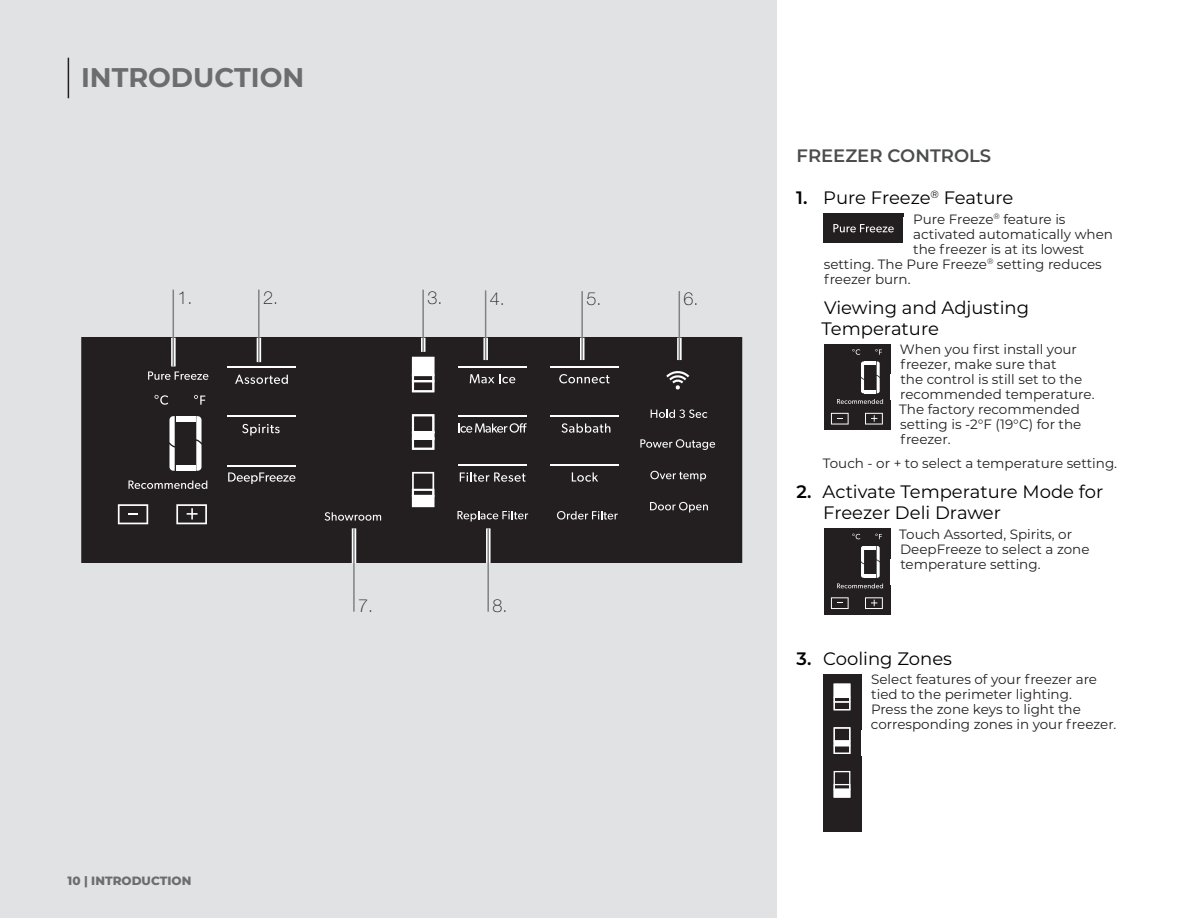
<style>
.page{position:relative;width:1188px;height:918px;background:#fff}
.page>*{position:absolute;margin:0;border:0;box-sizing:border-box;transform-origin:0 0}
.Section_Header{font:700 27px "Montserrat";color:#6c6d70}
.JA_Features_Controls{font:18px/21px "Montserrat";color:#000}
.t1{font:100 18px "Helvetica Neue";color:#231f20}
.Subtopic_Header{font:600 18px "Montserrat";color:#4b4c4d}
.JA_Body_indent_for_l{font:13.5px/15px "Montserrat";color:#231f20}
.Page_Footers{font:800 12px "Montserrat";color:#6c6d70}
.s1{font-weight:600;color:#040101}
</style>
<div class="page">
<div style="left:0;top:0;width:776px;height:918px;background:#e1e2e4"></div>
<hr style="left:68px;top:58px;width:1px;height:40px;background:#231f20">
<svg style="left:823px;top:214px;width:80px;height:29px;background:#302d2e"></svg>
<svg style="left:824px;top:344px;width:66px;height:86px;background:#363233"></svg>
<svg style="left:824px;top:529px;width:66px;height:85px;background:#363233"></svg>
<svg style="left:823px;top:674px;width:38px;height:158px;background:#403d3e"></svg>
<div style="left:81px;top:338px;width:661px;height:225px;background:#231f20"></div>
<svg style="left:194px;top:395px;width:11px;height:10px"></svg>
<svg style="left:155px;top:395px;width:13px;height:10px"></svg>
<svg style="left:235px;top:375px;width:53px;height:9px"></svg>
<svg style="left:128px;top:481px;width:79px;height:8px"></svg>
<svg style="left:470px;top:374px;width:45px;height:9px"></svg>
<svg style="left:325px;top:512px;width:56px;height:9px"></svg>
<svg style="left:458px;top:511px;width:70px;height:10px"></svg>
<svg style="left:557px;top:511px;width:61px;height:9px"></svg>
<svg style="left:572px;top:472px;width:26px;height:10px"></svg>
<svg style="left:559px;top:374px;width:51px;height:9px"></svg>
<svg style="left:460px;top:472px;width:66px;height:10px"></svg>
<svg style="left:562px;top:423px;width:48px;height:10px"></svg>
<svg style="left:651px;top:409px;width:56px;height:9px"></svg>
<svg style="left:650px;top:502px;width:58px;height:11px"></svg>
<svg style="left:650px;top:471px;width:56px;height:10px"></svg>
<svg style="left:640px;top:439px;width:75px;height:11px"></svg>
<svg style="left:664px;top:371px;width:28px;height:19px"></svg>
<hr style="left:458px;top:366px;width:68px;height:2px;background:#fff">
<hr style="left:458px;top:464px;width:69px;height:2px;background:#fff">
<hr style="left:550px;top:366px;width:69px;height:2px;background:#fff">
<hr style="left:551px;top:415px;width:68px;height:2px;background:#fff">
<hr style="left:458px;top:415px;width:69px;height:2px;background:#fff">
<hr style="left:550px;top:464px;width:69px;height:2px;background:#fff">
<hr style="left:228px;top:366px;width:68px;height:2px;background:#fff">
<hr style="left:228px;top:415px;width:68px;height:2px;background:#fff">
<hr style="left:228px;top:465px;width:68px;height:1px;background:#fff">
<svg style="left:176px;top:504px;width:31px;height:20px"></svg>
<svg style="left:118px;top:504px;width:30px;height:20px"></svg>
<svg style="left:242px;top:424px;width:38px;height:12px"></svg>
<svg style="left:228px;top:472px;width:67px;height:12px"></svg>
<svg style="left:458px;top:423px;width:69px;height:10px"></svg>
<svg style="left:148px;top:371px;width:60px;height:9px"></svg>
<svg style="left:411px;top:413px;width:25px;height:38px"></svg>
<svg style="left:411px;top:356px;width:25px;height:37px"></svg>
<svg style="left:412px;top:472px;width:22px;height:22px"></svg>
<div style="left:412px;top:489px;width:22px;height:8px;border:2px solid #fff"></div>
<div style="left:412px;top:495px;width:22px;height:12px;background:#fff"></div>
<div style="left:139px;top:465px;width:20px;height:6px;background:#231f20"></div>
<div style="left:139px;top:441px;width:20px;height:5px;background:#231f20"></div>
<div style="left:139px;top:416px;width:20px;height:5px;background:#231f20"></div>
<svg style="left:133px;top:416px;width:5px;height:55px"></svg>
<svg style="left:196px;top:416px;width:6px;height:55px"></svg>
<div style="left:176px;top:465px;width:19px;height:6px;background:#fff"></div>
<div style="left:176px;top:441px;width:19px;height:5px;background:#231f20"></div>
<div style="left:176px;top:416px;width:19px;height:5px;background:#fff"></div>
<svg style="left:160px;top:416px;width:15px;height:55px"></svg>
<hr style="left:352px;top:528px;width:4px;height:35px;background:#fff">
<div style="left:486px;top:528px;width:5px;height:35px;background:#fff"></div>
<svg style="left:171px;top:338px;width:5px;height:28px"></svg>
<hr style="left:173px;top:290px;width:1px;height:76px;background:#808285">
<hr style="left:257px;top:338px;width:4px;height:24px;background:#fff">
<hr style="left:258px;top:290px;width:2px;height:72px;background:#808285">
<hr style="left:421px;top:338px;width:4px;height:14px;background:#fff">
<hr style="left:422px;top:290px;width:2px;height:62px;background:#808285">
<hr style="left:353px;top:528px;width:2px;height:84px;background:#808285">
<hr style="left:487px;top:528px;width:2px;height:84px;background:#808285">
<svg style="left:483px;top:338px;width:5px;height:22px"></svg>
<hr style="left:485px;top:290px;width:1px;height:70px;background:#808285">
<svg style="left:677px;top:338px;width:5px;height:22px"></svg>
<hr style="left:679px;top:291px;width:1px;height:69px;background:#808285">
<hr style="left:580px;top:338px;width:4px;height:22px;background:#fff">
<hr style="left:581px;top:291px;width:2px;height:69px;background:#808285">
<p class="Section_Header" style="left:81px;top:58px;width:225px">INTRODUCTION</p>
<p class="t1" style="left:178px;top:287px;width:17px">1.</p>
<p class="t1" style="left:263px;top:287px;width:17px">2.</p>
<p class="t1" style="left:427px;top:287px;width:17px">3.</p>
<p class="t1" style="left:490px;top:288px;width:17px">4.</p>
<p class="t1" style="left:586px;top:289px;width:17px">5.</p>
<p class="t1" style="left:684px;top:289px;width:17px">6.</p>
<p class="Page_Footers" style="left:68px;top:872px;width:125px">10 | INTRODUCTION</p>
<p class="t1" style="left:358px;top:596px;width:17px">7.</p>
<p class="t1" style="left:493px;top:596px;width:17px">8.</p>
<p class="Subtopic_Header" style="left:797px;top:143px;width:196px">FREEZER CONTROLS</p>
<p class="JA_Features_Controls" style="left:796px;top:187px;width:219px"><span class="s1">1.</span> Pure Freeze<sup>®</sup> Feature</p>
<p class="JA_Body_indent_for_l" style="left:913px;top:211px;width:154px">Pure Freeze<sup>®</sup> feature is</p>
<p class="JA_Body_indent_for_l" style="left:913px;top:226px;width:202px">activated automatically when</p>
<p class="JA_Body_indent_for_l" style="left:913px;top:241px;width:173px">the freezer is at its lowest</p>
<p class="JA_Body_indent_for_l" style="left:824px;top:256px;width:280px">setting. The Pure Freeze<sup>®</sup> setting reduces</p>
<p class="JA_Body_indent_for_l" style="left:824px;top:271px;width:88px">freezer burn.</p>
<p class="JA_Features_Controls" style="left:822px;top:296px;width:209px">Viewing and Adjusting<br>Temperature</p>
<p class="JA_Body_indent_for_l" style="left:899px;top:341px;width:197px">When you first install your freezer, make sure that<br>the control is still set to the recommended temperature.<br>The factory recommended setting is -2°F (19°C) for the freezer.</p>
<p class="JA_Body_indent_for_l" style="left:823px;top:455px;width:296px">Touch - or + to select a temperature setting.</p>
<p class="JA_Features_Controls" style="left:823px;top:481px;width:281px;text-indent:-27px"><span class="s1">2.</span> Activate Temperature Mode for<br>Freezer Deli Drawer</p>
<p class="JA_Body_indent_for_l" style="left:899px;top:526px;width:192px">Touch Assorted, Spirits, or<br>DeepFreeze to select a zone temperature setting.</p>
<p class="JA_Features_Controls" style="left:797px;top:647px;width:157px"><span class="s1">3.</span> Cooling Zones</p>
<p class="JA_Body_indent_for_l" style="left:871px;top:671px;width:247px">Select features of your freezer are tied to the perimeter lighting.<br>Press the zone keys to light the corresponding zones in your freezer.</p>
</div>
